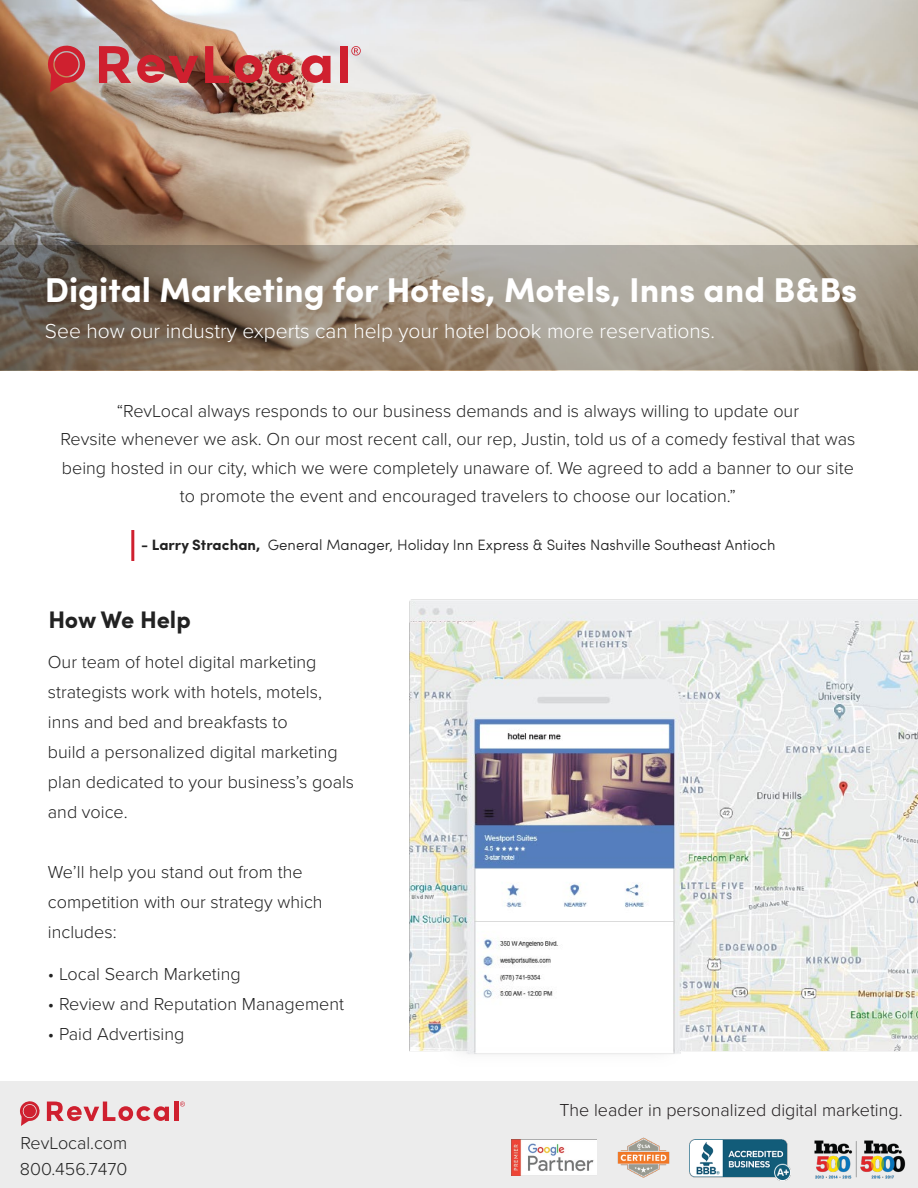
<style>
.page{position:relative;width:918px;height:1188px;background:#fff}
.page>*{position:absolute;margin:0;border:0;box-sizing:border-box;transform-origin:0 0}
.t1{font:700 34.5px "Sofia Pro";color:#fff}
.t2{font:700 24px "Sofia Pro";letter-spacing:-.01em;color:#222}
.t3{font:300 21px "Proxima Nova";color:#fff}
.t4{font:300 18px/30px "Proxima Nova";color:#222}
.t5{font:300 18px "Proxima Nova";color:#231f20}
.t6{font:300 15px "Sofia Pro";color:#222}
.s1{font-weight:700}
</style>
<div class="page">
<hr style="left:131px;top:530px;width:3px;height:31px;background:#cf202f">
<img style="left:1px;top:0;width:916px;height:370px">
<svg style="left:0;top:245px;width:918px;height:124px;background:#928778"></svg>
<svg style="left:99px;top:46px;width:32px;height:37px"></svg>
<svg style="left:205px;top:46px;width:24px;height:37px"></svg>
<svg style="left:235px;top:55px;width:28px;height:28px"></svg>
<svg style="left:269px;top:55px;width:26px;height:28px"></svg>
<svg style="left:301px;top:55px;width:30px;height:28px"></svg>
<div style="left:340px;top:46px;width:8px;height:37px;background:#cf202f"></div>
<svg style="left:137px;top:55px;width:61px;height:28px;background:#b44647"></svg>
<svg style="left:47px;top:43px;width:41px;height:50px;background:#c55c5c"></svg>
<svg style="left:351px;top:46px;width:10px;height:10px"></svg>
<div style="left:0;top:1081px;width:918px;height:107px;background:#ececec"></div>
<hr style="left:174px;top:1102px;width:4px;height:19px;background:#cf202f">
<svg style="left:20px;top:1101px;width:149px;height:25px"></svg>
<svg style="left:180px;top:1102px;width:5px;height:4px"></svg>
<img style="left:511px;top:1139px;width:86px;height:37px">
<img style="left:689px;top:1139px;width:101px;height:41px">
<img style="left:617px;top:1137px;width:53px;height:41px">
<img style="left:814px;top:1140px;width:92px;height:39px">
<img style="left:409px;top:599px;width:509px;height:456px">
<h1 class="t1" style="left:45px;top:263px;width:814px">Digital Marketing for Hotels, Motels, Inns and B&amp;Bs</h1>
<p class="t3" style="left:45px;top:316px;width:672px">See how our industry experts can help your hotel book more reservations.</p>
<p class="t4" style="left:60px;top:395px;width:796px;line-height:28.5px;text-align:center">“RevLocal always responds to our business demands and is always willing to update our<br>Revsite whenever we ask. On our most recent call, our rep, Justin, told us of a comedy festival that was being hosted in our city, which we were completely unaware of. We agreed to add a banner to our site to promote the event and encouraged travelers to choose our location.”</p>
<p class="t6" style="left:141px;top:534px;width:636px"><span class="s1">- Larry Strachan,</span> General Manager, Holiday Inn Express &amp; Suites Nashville Southeast Antioch</p>
<h2 class="t2" style="left:48px;top:601px;width:144px">How We Help</h2>
<p class="t4" style="left:48px;top:646px;width:308px">Our team of hotel digital marketing strategists work with hotels, motels, inns and bed and breakfasts to<br>build a personalized digital marketing plan dedicated to your business’s goals and voice.</p>
<p class="t4" style="left:48px;top:856px;width:276px">We’ll help you stand out from the competition with our strategy which includes:</p>
<p class="t4" style="left:48px;top:958px;width:194px">• Local Search Marketing</p>
<p class="t4" style="left:48px;top:988px;width:298px">• Review and Reputation Management</p>
<p class="t4" style="left:48px;top:1018px;width:138px">• Paid Advertising</p>
<p class="t4" style="left:24px;top:1130px;width:109px;line-height:25.3px">RevLocal.com<br>800.456.7470</p>
<p class="t4" style="left:20px;top:1130px;width:109px;line-height:25.3px">RevLocal.com<br>800.456.7470</p>
<p class="t5" style="left:555px;top:1096px;width:345px">The leader in personalized digital marketing.</p>
<p class="t5" style="left:559px;top:1096px;width:345px">The leader in personalized digital marketing.</p>
</div>
